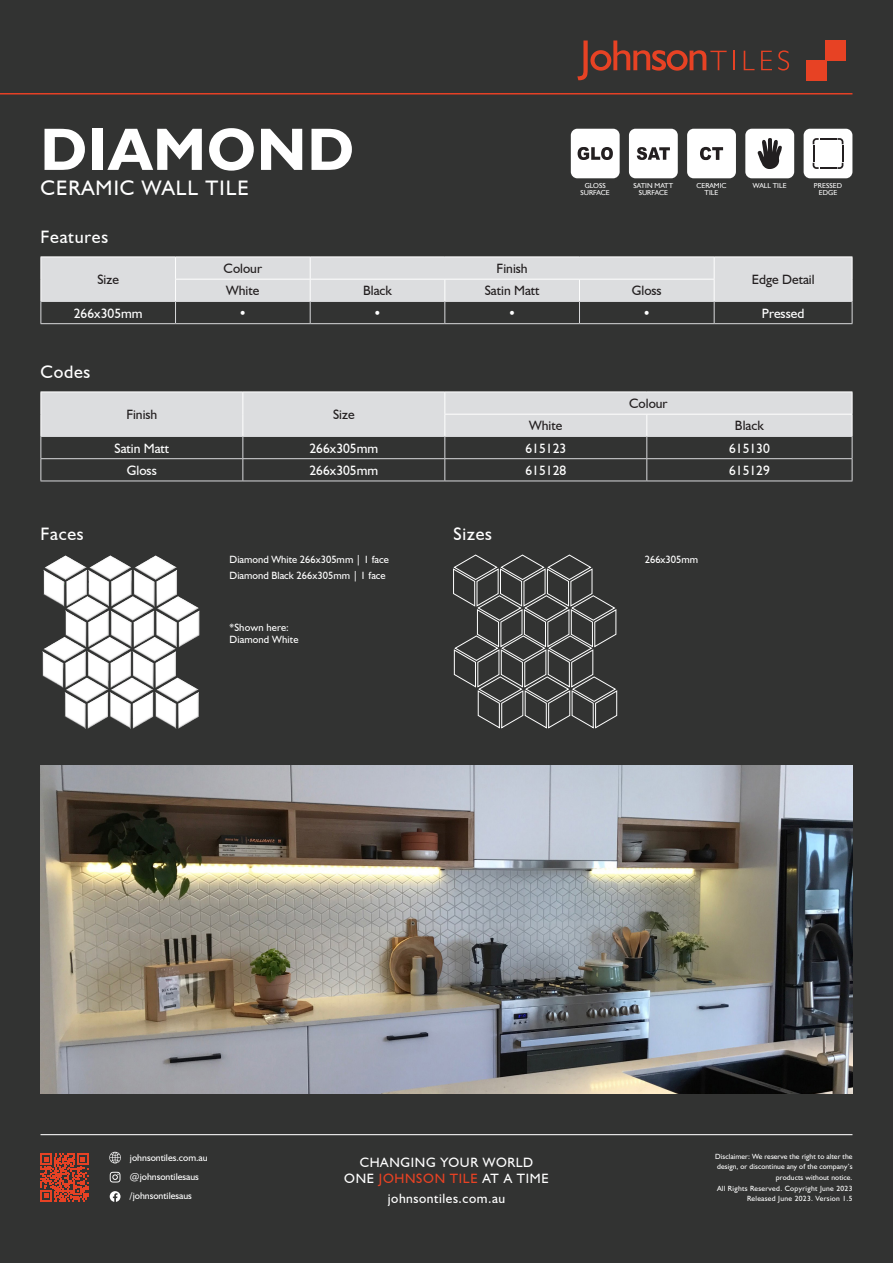
<style>
.page{position:relative;width:893px;height:1263px;background:#323332}
.page>*{position:absolute;margin:0;border:0;box-sizing:border-box;transform-origin:0 0}
.t1{font:700 60.15px "Humanist 521 BT";letter-spacing:.02em;color:#fff}
.t2{font:21px "Humanist 521 BT";letter-spacing:.05em;color:#fff}
.t3{font:18px "Humanist 521 BT";letter-spacing:.04em;color:#fff}
.t4{font:13.5px "Humanist 521 BT";color:#231f20}
.t5{font:13.5px "Humanist 521 BT";color:#fff}
.t6{font:13.5px "Humanist 521 BT";letter-spacing:.05em;color:#e74224}
.t7{font:13.5px "Humanist 521 BT";letter-spacing:.04em;color:#fff}
.t8{font:13.5px "Humanist 521 BT";letter-spacing:.05em;color:#fff}
.t9{font:10.5px "Humanist 521 BT";color:#fff}
.t10{font:9.75px "Humanist 521 BT";color:#fff}
.t11{font:7.5px/10.5px "Humanist 521 BT";letter-spacing:.01em;color:#fff;text-align:right}
.t12{font:7.5px "Humanist 521 BT";letter-spacing:.04em;color:#fff}
.t13{font:7.2px "Humanist 521 W01";color:#fff}
.s1{color:#fff}
</style>
<div class="page">
<hr style="left:0;top:93px;width:852px;height:1px;background:#e74125">
<svg style="left:577px;top:41px;width:150px;height:39px"></svg>
<svg style="left:733px;top:51px;width:2px;height:19px"></svg>
<svg style="left:744px;top:51px;width:10px;height:19px"></svg>
<svg style="left:761px;top:51px;width:11px;height:19px"></svg>
<svg style="left:778px;top:50px;width:11px;height:21px"></svg>
<div style="left:825px;top:41px;width:21px;height:20px;background:#e74224"></div>
<div style="left:806px;top:60px;width:20px;height:20px;background:#e74224"></div>
<div style="left:629px;top:129px;width:49px;height:49px;background:#fff;border-radius:7px"></div>
<svg style="left:637px;top:147px;width:33px;height:13px"></svg>
<div style="left:571px;top:129px;width:49px;height:49px;background:#fff;border-radius:7px"></div>
<svg style="left:578px;top:147px;width:35px;height:13px"></svg>
<div style="left:804px;top:129px;width:48px;height:49px;background:#fff;border-radius:7px"></div>
<svg style="left:813px;top:138px;width:30px;height:31px"></svg>
<div style="left:687px;top:129px;width:49px;height:49px;background:#fff;border-radius:7px"></div>
<svg style="left:700px;top:147px;width:23px;height:13px"></svg>
<div style="left:745px;top:129px;width:49px;height:49px;background:#fff;border-radius:7px"></div>
<svg style="left:757px;top:138px;width:25px;height:31px"></svg>
<img style="left:42px;top:555px;width:158px;height:174px">
<hr style="left:40px;top:256px;width:136px;height:1px;background:#fff">
<hr style="left:176px;top:256px;width:134px;height:1px;background:#fff">
<hr style="left:310px;top:256px;width:135px;height:1px;background:#fff">
<hr style="left:445px;top:256px;width:134px;height:1px;background:#fff">
<hr style="left:579px;top:256px;width:135px;height:1px;background:#fff">
<hr style="left:714px;top:256px;width:138px;height:1px;background:#fff">
<svg style="left:40px;top:257px;width:813px;height:66px"></svg>
<hr style="left:40px;top:323px;width:136px;height:1px;background:#d9dadc">
<hr style="left:176px;top:323px;width:134px;height:1px;background:#d9dadc">
<hr style="left:310px;top:323px;width:135px;height:1px;background:#d9dadc">
<hr style="left:445px;top:323px;width:134px;height:1px;background:#d9dadc">
<hr style="left:579px;top:323px;width:135px;height:1px;background:#d9dadc">
<hr style="left:714px;top:323px;width:138px;height:1px;background:#d9dadc">
<svg style="left:40px;top:392px;width:813px;height:89px"></svg>
<hr style="left:40px;top:481px;width:203px;height:1px;background:#d9dadc">
<hr style="left:243px;top:481px;width:202px;height:1px;background:#d9dadc">
<hr style="left:445px;top:481px;width:202px;height:1px;background:#d9dadc">
<hr style="left:647px;top:481px;width:205px;height:1px;background:#d9dadc">
<svg style="left:453px;top:554px;width:164px;height:175px"></svg>
<img style="left:40px;top:765px;width:812px;height:329px">
<svg style="left:41px;top:1153px;width:47px;height:48px"></svg>
<svg style="left:109px;top:1152px;width:12px;height:11px"></svg>
<svg style="left:110px;top:1172px;width:10px;height:10px"></svg>
<svg style="left:110px;top:1191px;width:10px;height:11px"></svg>
<hr style="left:40px;top:1134px;width:812px;height:1px;background:#fff">
<p class="t1" style="left:40px;top:112px;width:315px">DIAMOND</p>
<p class="t2" style="left:40px;top:175px;width:210px">CERAMIC WALL TILE</p>
<p class="t3" style="left:40px;top:226px;width:69px">Features</p>
<p class="t13" style="left:585px;top:181px;width:22px">GLOSS</p>
<p class="t13" style="left:581px;top:188px;width:31px">SURFACE</p>
<p class="t13" style="left:634px;top:181px;width:41px">SATIN MATT</p>
<p class="t13" style="left:639px;top:188px;width:31px">SURFACE</p>
<p class="t4" style="left:97px;top:271px;width:23px">Size</p>
<p class="t4" style="left:224px;top:260px;width:40px">Colour</p>
<p class="t4" style="left:497px;top:260px;width:33px">Finish</p>
<p class="t4" style="left:226px;top:282px;width:35px">White</p>
<p class="t4" style="left:363px;top:282px;width:30px">Black</p>
<p class="t4" style="left:485px;top:282px;width:56px">Satin Matt</p>
<p class="t4" style="left:632px;top:282px;width:31px">Gloss</p>
<p class="t13" style="left:696px;top:181px;width:32px">CERAMIC</p>
<p class="t13" style="left:705px;top:188px;width:15px">TILE</p>
<p class="t13" style="left:753px;top:181px;width:35px">WALL TILE</p>
<p class="t13" style="left:814px;top:181px;width:30px">PRESSED</p>
<p class="t13" style="left:819px;top:188px;width:20px">EDGE</p>
<p class="t4" style="left:752px;top:271px;width:64px">Edge Detail</p>
<p class="t5" style="left:74px;top:305px;width:70px">266x305mm</p>
<p class="t5" style="left:239px;top:305px;width:9px">•</p>
<p class="t5" style="left:374px;top:305px;width:9px">•</p>
<p class="t5" style="left:508px;top:305px;width:9px">•</p>
<p class="t5" style="left:643px;top:305px;width:9px">•</p>
<p class="t5" style="left:762px;top:305px;width:44px">Pressed</p>
<p class="t3" style="left:40px;top:361px;width:51px">Codes</p>
<p class="t3" style="left:40px;top:523px;width:45px">Faces</p>
<p class="t4" style="left:126px;top:406px;width:33px">Finish</p>
<p class="t4" style="left:333px;top:406px;width:23px">Size</p>
<p class="t4" style="left:629px;top:395px;width:40px">Colour</p>
<p class="t4" style="left:529px;top:417px;width:35px">White</p>
<p class="t4" style="left:735px;top:417px;width:30px">Black</p>
<p class="t5" style="left:114px;top:440px;width:56px">Satin Matt</p>
<p class="t5" style="left:309px;top:440px;width:70px">266x305mm</p>
<p class="t5" style="left:525px;top:440px;width:42px">615123</p>
<p class="t5" style="left:729px;top:440px;width:42px">615130</p>
<p class="t5" style="left:127px;top:462px;width:31px">Gloss</p>
<p class="t5" style="left:309px;top:462px;width:70px">266x305mm</p>
<p class="t5" style="left:525px;top:462px;width:42px">615128</p>
<p class="t5" style="left:729px;top:462px;width:42px">615129</p>
<p class="t3" style="left:454px;top:523px;width:40px">Sizes</p>
<p class="t9" style="left:230px;top:553px;width:161px">Diamond White 266x305mm | 1 face</p>
<p class="t9" style="left:645px;top:553px;width:55px">266x305mm</p>
<p class="t9" style="left:230px;top:569px;width:158px">Diamond Black 266x305mm | 1 face</p>
<p class="t9" style="left:230px;top:620px;width:61px">*Shown here:</p>
<p class="t9" style="left:230px;top:633px;width:70px">Diamond White</p>
<p class="t10" style="left:130px;top:1151px;width:79px">johnsontiles.com.au</p>
<p class="t10" style="left:130px;top:1170px;width:70px">@johnsontilesaus</p>
<p class="t10" style="left:130px;top:1190px;width:63px">/johnsontilesaus</p>
<p class="t7" style="left:388px;top:1190px;width:119px">johnsontiles.com.au</p>
<p class="t8" style="left:360px;top:1153px;width:175px">CHANGING YOUR WORLD</p>
<p class="t6" style="left:344px;top:1170px;width:206px"><span class="s1">ONE</span> JOHNSON TILE <span class="s1">AT A TIME</span></p>
<p class="t11" style="left:715px;top:1151px;width:139px">Disclaimer: We reserve the right to alter the design, or discontinue any of the company’s products without notice.</p>
<p class="t12" style="left:717px;top:1184px;width:137px">All Rights Reserved. Copyright June 2023</p>
<p class="t12" style="left:747px;top:1194px;width:107px">Released June 2023. Version 1.5</p>
</div>
